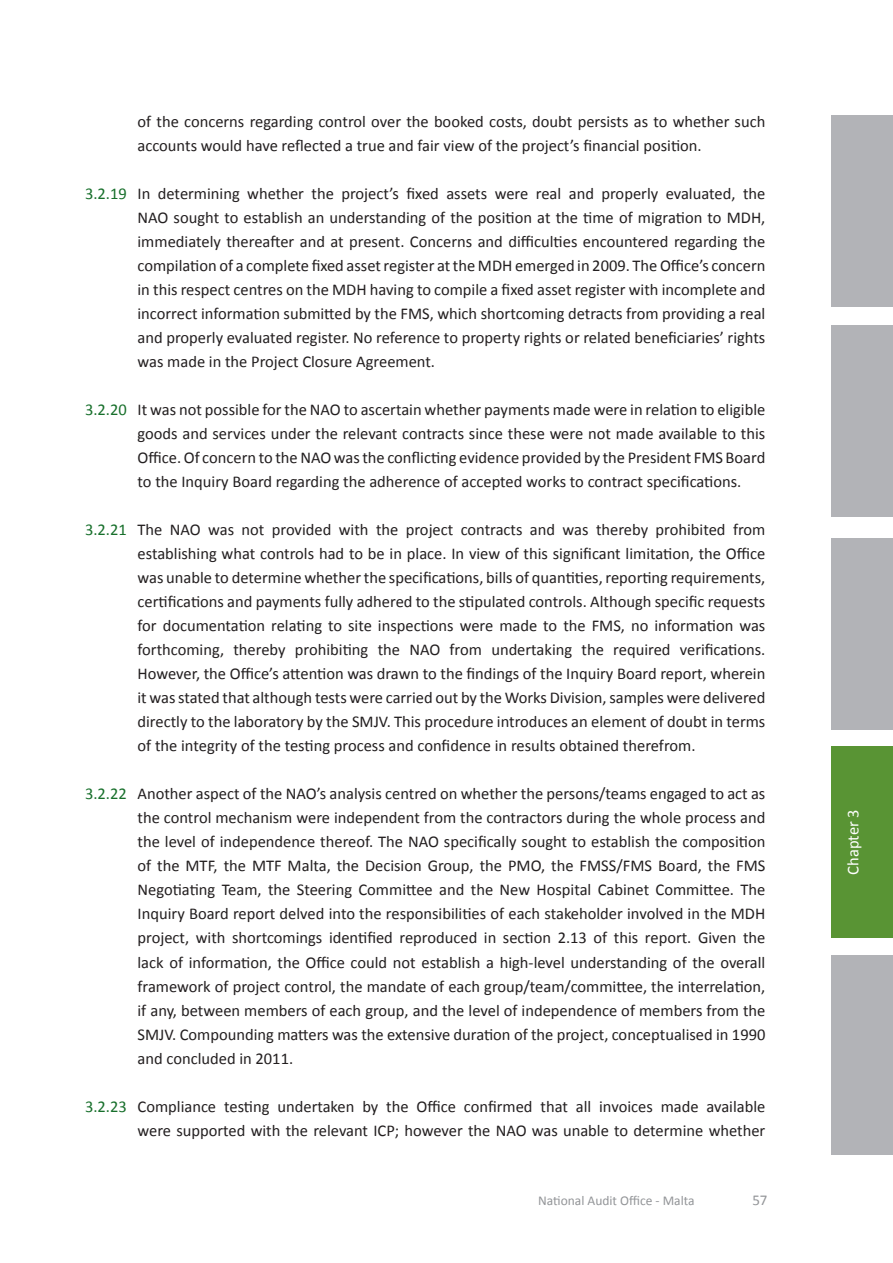
<style>
.page{position:relative;width:893px;height:1263px;background:#fff}
.page>*{position:absolute;margin:0;border:0;box-sizing:border-box;transform-origin:0 0}
.t1{font:16.5px/24px "Calibri";color:#231f20;text-align:justify}
.t2{font:16.5px "Calibri";color:#fff}
.t3{font:15px "Calibri";color:#939598}
.t4{font:13.5px "Calibri";color:#939598}
.s1{color:#176f2b}
</style>
<div class="page">
<div style="left:831px;top:746px;width:62px;height:192px;background:#599434"></div>
<div style="left:831px;top:325px;width:62px;height:192px;background:#b2b3b7"></div>
<div style="left:831px;top:538px;width:62px;height:191px;background:#b2b3b7"></div>
<div style="left:831px;top:115px;width:62px;height:191px;background:#b2b3b7"></div>
<div style="left:831px;top:955px;width:62px;height:199px;background:#b2b3b7"></div>
<p class="t1" style="left:138px;top:109px;width:629px">of the concerns regarding control over the booked costs, doubt persists as to whether such accounts would have reflected a true and fair view of the project’s financial position.</p>
<p class="t1" style="left:138px;top:181px;width:629px;text-indent:-53px"><span class="s1">3.2.19</span> In determining whether the project’s fixed assets were real and properly evaluated, the NAO sought to establish an understanding of the position at the time of migration to MDH, immediately thereafter and at present. Concerns and difficulties encountered regarding the compilation of a complete fixed asset register at the MDH emerged in 2009. The Office’s concern in this respect centres on the MDH having to compile a fixed asset register with incomplete and incorrect information submitted by the FMS, which shortcoming detracts from providing a real and properly evaluated register. No reference to property rights or related beneficiaries’ rights was made in the Project Closure Agreement.</p>
<p class="t1" style="left:138px;top:397px;width:629px;text-indent:-53px"><span class="s1">3.2.20</span> It was not possible for the NAO to ascertain whether payments made were in relation to eligible goods and services under the relevant contracts since these were not made available to this Office. Of concern to the NAO was the conflicting evidence provided by the President FMS Board to the Inquiry Board regarding the adherence of accepted works to contract specifications.</p>
<p class="t1" style="left:138px;top:517px;width:629px;text-indent:-53px"><span class="s1">3.2.21</span> The NAO was not provided with the project contracts and was thereby prohibited from establishing what controls had to be in place. In view of this significant limitation, the Office was unable to determine whether the specifications, bills of quantities, reporting requirements, certifications and payments fully adhered to the stipulated controls. Although specific requests for documentation relating to site inspections were made to the FMS, no information was forthcoming, thereby prohibiting the NAO from undertaking the required verifications.<br>However, the Office’s attention was drawn to the findings of the Inquiry Board report, wherein it was stated that although tests were carried out by the Works Division, samples were delivered directly to the laboratory by the SMJV. This procedure introduces an element of doubt in terms of the integrity of the testing process and confidence in results obtained therefrom.</p>
<p class="t1" style="left:138px;top:781px;width:629px;text-indent:-53px"><span class="s1">3.2.22</span> Another aspect of the NAO’s analysis centred on whether the persons/teams engaged to act as the control mechanism were independent from the contractors during the whole process and the level of independence thereof. The NAO specifically sought to establish the composition of the MTF, the MTF Malta, the Decision Group, the PMO, the FMSS/FMS Board, the FMS Negotiating Team, the Steering Committee and the New Hospital Cabinet Committee. The Inquiry Board report delved into the responsibilities of each stakeholder involved in the MDH project, with shortcomings identified reproduced in section 2.13 of this report. Given the lack of information, the Office could not establish a high-level understanding of the overall framework of project control, the mandate of each group/team/committee, the interrelation, if any, between members of each group, and the level of independence of members from the SMJV. Compounding matters was the extensive duration of the project, conceptualised in 1990 and concluded in 2011.</p>
<p class="t1" style="left:85px;top:1093px;width:682px;text-align:right"><span class="s1">3.2.23</span> Compliance testing undertaken by the Office confirmed that all invoices made available were supported with the relevant ICP; however the NAO was unable to determine whether</p>
<p class="t4" style="left:538px;top:1191px;width:158px">National Audit Office - Malta</p>
<p class="t3" style="left:752px;top:1189px;width:17px">57</p>
<p class="t2" style="left:842px;top:875px;width:67px;rotate:-90deg">Chapter 3</p>
</div>
